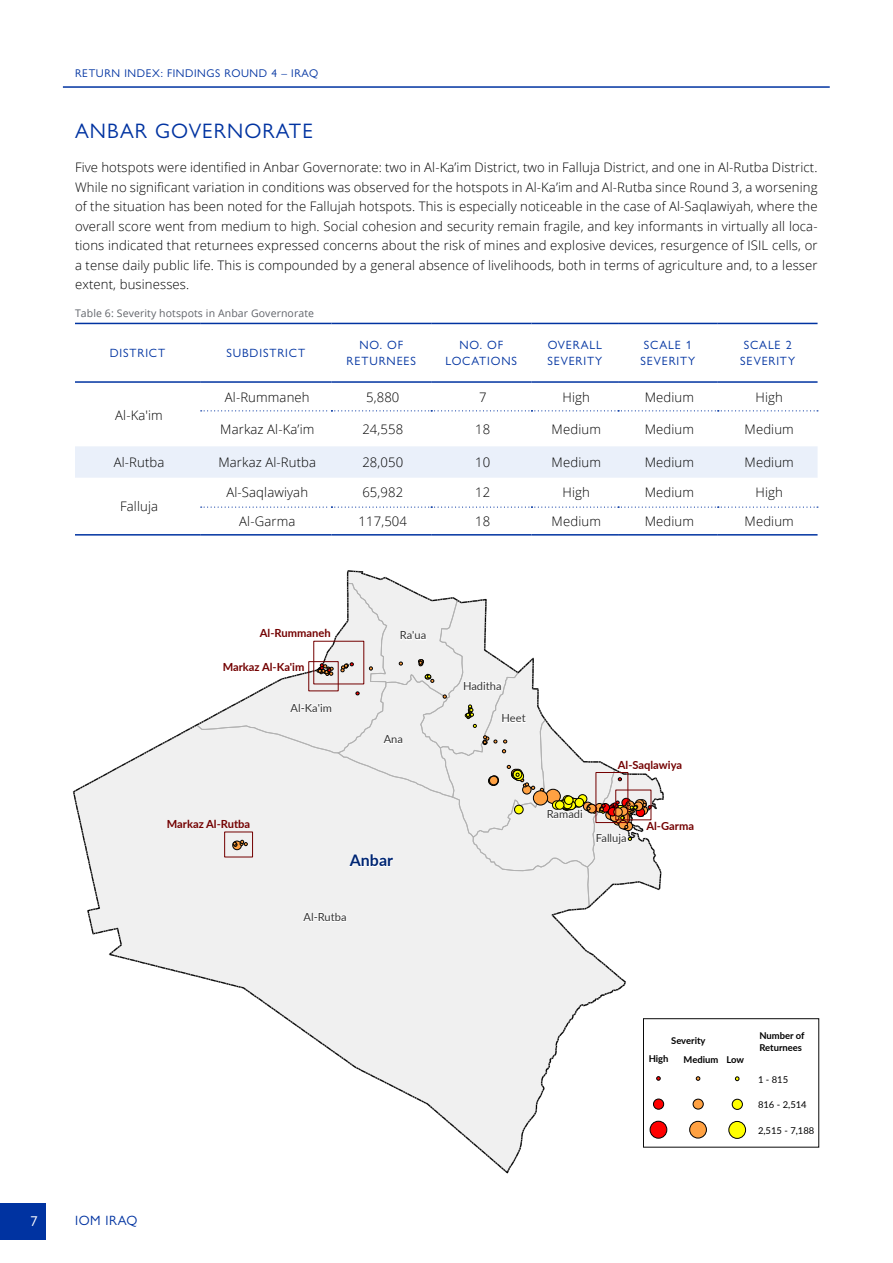
<style>
.page{position:relative;width:893px;height:1263px;background:#fff}
.page>*{position:absolute;margin:0;border:0;box-sizing:border-box;transform-origin:0 0}
.t1{font:21px "Gill Sans Nova";letter-spacing:.05em;color:#0033a1}
.t2{font:700 15.9px "Lato";color:#002673}
.t3{font:14.25px "Gill Sans Nova";color:#fff}
.t4{font:13.5px "Gill Sans Nova";letter-spacing:.04em;color:#0033a1}
.t5{font:300 13.2px/19.5px "Open Sans";letter-spacing:.01em;color:#000;text-align:justify}
.t6{font:12px/16.5px "Gill Sans Nova";letter-spacing:.07em;color:#0033a1}
.t7{font:11.25px "Gill Sans Nova";letter-spacing:.05em;color:#0033a1}
.t8{font:700 11.1px "Lato";color:#730000}
.t9{font:11.1px "Lato";color:#343434}
.t10{font:10.5px "Open Sans";letter-spacing:.01em;color:#61646a}
.t11{font:700 9.45px/11.2px "Lato";color:#000}
.t12{font:9.45px "Lato";color:#000}
</style>
<div class="page">
<div style="left:0;top:1203px;width:46px;height:36px;background:#0033a1"></div>
<hr style="left:63px;top:87px;width:767px;height:1px;background:#0033a1">
<svg style="left:73px;top:571px;width:747px;height:602px"></svg>
<div style="left:732px;top:1099px;width:10px;height:10px;background:#ff0;border-radius:50%"></div>
<div style="left:732px;top:1099px;width:11px;height:11px;border:1px solid #000;border-radius:50%"></div>
<div style="left:729px;top:1121px;width:17px;height:17px;background:#ff0;border-radius:50%"></div>
<div style="left:728px;top:1121px;width:18px;height:18px;border:1px solid #000;border-radius:50%"></div>
<div style="left:643px;top:1018px;width:176px;height:129px;border:1px solid #0a0a0a"></div>
<svg style="left:200px;top:382px;width:618px;height:30px"></svg>
<div style="left:75px;top:446px;width:743px;height:32px;background:#eaf0fa"></div>
<hr style="left:75px;top:323px;width:125px;height:1px;background:#0033a1">
<hr style="left:200px;top:323px;width:131px;height:1px;background:#0033a1">
<hr style="left:75px;top:381px;width:125px;height:2px;background:#0033a1">
<hr style="left:200px;top:381px;width:131px;height:2px;background:#0033a1">
<hr style="left:75px;top:534px;width:125px;height:2px;background:#0033a1">
<hr style="left:331px;top:323px;width:100px;height:1px;background:#0033a1">
<hr style="left:431px;top:323px;width:100px;height:1px;background:#0033a1">
<hr style="left:531px;top:323px;width:87px;height:1px;background:#0033a1">
<hr style="left:618px;top:323px;width:100px;height:1px;background:#0033a1">
<hr style="left:718px;top:323px;width:99px;height:1px;background:#0033a1">
<hr style="left:331px;top:381px;width:100px;height:2px;background:#0033a1">
<hr style="left:431px;top:381px;width:100px;height:2px;background:#0033a1">
<hr style="left:531px;top:381px;width:87px;height:2px;background:#0033a1">
<hr style="left:618px;top:381px;width:100px;height:2px;background:#0033a1">
<hr style="left:718px;top:381px;width:99px;height:2px;background:#0033a1">
<hr style="left:200px;top:534px;width:131px;height:2px;background:#0033a1">
<hr style="left:331px;top:534px;width:100px;height:2px;background:#0033a1">
<hr style="left:431px;top:534px;width:100px;height:2px;background:#0033a1">
<hr style="left:531px;top:534px;width:87px;height:2px;background:#0033a1">
<hr style="left:618px;top:534px;width:100px;height:2px;background:#0033a1">
<hr style="left:718px;top:534px;width:99px;height:2px;background:#0033a1">
<svg style="left:201px;top:410px;width:617px;height:1px"></svg>
<svg style="left:200px;top:506px;width:618px;height:29px"></svg>
<p class="t7" style="left:75px;top:67px;width:245px">RETURN INDEX: FINDINGS ROUND 4 – IRAQ</p>
<h1 class="t1" style="left:75px;top:118px;width:239px">ANBAR GOVERNORATE</h1>
<p class="t5" style="left:75px;top:157px;width:744px">Five hotspots were identified in Anbar Governorate: two in Al-Ka’im District, two in Falluja District, and one in Al-Rutba District.<br>While no significant variation in conditions was observed for the hotspots in Al-Ka’im and Al-Rutba since Round 3, a worsening of the situation has been noted for the Fallujah hotspots. This is especially noticeable in the case of Al-Saqlawiyah, where the overall score went from medium to high. Social cohesion and security remain fragile, and key informants in virtually all loca&shy;tions indicated that returnees expressed concerns about the risk of mines and explosive devices, resurgence of ISIL cells, or a tense daily public life. This is compounded by a general absence of livelihoods, both in terms of agriculture and, to a lesser extent, businesses.</p>
<p class="t10" style="left:75px;top:306px;width:241px">Table 6: Severity hotspots in Anbar Governorate</p>
<p class="t6" style="left:110px;top:345px;width:57px">DISTRICT</p>
<p class="t6" style="left:226px;top:345px;width:80px">SUBDISTRICT</p>
<p class="t6" style="left:347px;top:336px;width:71px;text-align:center">NO. OF<br>RETURNEES</p>
<p class="t6" style="left:446px;top:336px;width:73px;text-align:center">NO. OF<br>LOCATIONS</p>
<p class="t6" style="left:547px;top:336px;width:56px">OVERALL<br>SEVERITY</p>
<p class="t6" style="left:640px;top:336px;width:56px">SCALE 1<br>SEVERITY</p>
<p class="t6" style="left:740px;top:336px;width:56px">SCALE 2<br>SEVERITY</p>
<p class="t5" style="left:115px;top:405px;width:49px">Al-Ka'im</p>
<p class="t5" style="left:225px;top:387px;width:86px">Al-Rummaneh</p>
<p class="t5" style="left:366px;top:387px;width:35px">5,880</p>
<p class="t5" style="left:479px;top:387px;width:9px">7</p>
<p class="t5" style="left:563px;top:387px;width:29px">High</p>
<p class="t5" style="left:645px;top:387px;width:51px">Medium</p>
<p class="t5" style="left:755px;top:387px;width:29px">High</p>
<p class="t5" style="left:220px;top:419px;width:96px">Markaz Al-Ka’im</p>
<p class="t5" style="left:362px;top:419px;width:42px">24,558</p>
<p class="t5" style="left:475px;top:419px;width:17px">18</p>
<p class="t5" style="left:552px;top:419px;width:51px">Medium</p>
<p class="t5" style="left:645px;top:419px;width:51px">Medium</p>
<p class="t5" style="left:744px;top:419px;width:51px">Medium</p>
<p class="t5" style="left:114px;top:452px;width:52px">Al-Rutba</p>
<p class="t5" style="left:218px;top:452px;width:99px">Markaz Al-Rutba</p>
<p class="t5" style="left:362px;top:452px;width:42px">28,050</p>
<p class="t5" style="left:475px;top:452px;width:17px">10</p>
<p class="t5" style="left:552px;top:452px;width:51px">Medium</p>
<p class="t5" style="left:645px;top:452px;width:51px">Medium</p>
<p class="t5" style="left:744px;top:452px;width:51px">Medium</p>
<p class="t5" style="left:120px;top:496px;width:39px">Falluja</p>
<p class="t5" style="left:226px;top:482px;width:83px">Al-Saqlawiyah</p>
<p class="t5" style="left:362px;top:482px;width:42px">65,982</p>
<p class="t5" style="left:475px;top:482px;width:17px">12</p>
<p class="t5" style="left:563px;top:482px;width:29px">High</p>
<p class="t5" style="left:645px;top:482px;width:51px">Medium</p>
<p class="t5" style="left:755px;top:482px;width:29px">High</p>
<p class="t5" style="left:239px;top:511px;width:58px">Al-Garma</p>
<p class="t5" style="left:359px;top:511px;width:50px">117,504</p>
<p class="t5" style="left:475px;top:511px;width:17px">18</p>
<p class="t5" style="left:552px;top:511px;width:51px">Medium</p>
<p class="t5" style="left:645px;top:511px;width:51px">Medium</p>
<p class="t5" style="left:744px;top:511px;width:51px">Medium</p>
<p class="t8" style="left:260px;top:625px;width:72px">Al-Rummaneh</p>
<p class="t8" style="left:223px;top:658px;width:83px">Markaz Al-Ka'im</p>
<p class="t9" style="left:291px;top:700px;width:43px">Al-Ka'im</p>
<p class="t9" style="left:400px;top:627px;width:28px">Ra'ua</p>
<p class="t9" style="left:384px;top:731px;width:21px">Ana</p>
<p class="t8" style="left:167px;top:816px;width:85px">Markaz Al-Rutba</p>
<p class="t2" style="left:350px;top:849px;width:45px">Anbar</p>
<p class="t9" style="left:304px;top:909px;width:45px">Al-Rutba</p>
<p class="t9" style="left:463px;top:678px;width:40px">Haditha</p>
<p class="t9" style="left:502px;top:710px;width:26px">Heet</p>
<p class="t8" style="left:618px;top:756px;width:66px">Al-Saqlawiya</p>
<p class="t9" style="left:547px;top:806px;width:38px">Ramadi</p>
<p class="t9" style="left:596px;top:830px;width:32px">Falluja</p>
<p class="t8" style="left:646px;top:818px;width:49px">Al-Garma</p>
<p class="t3" style="left:31px;top:1212px;width:9px">7</p>
<p class="t4" style="left:75px;top:1212px;width:64px">IOM IRAQ</p>
<p class="t11" style="left:671px;top:1035px;width:36px">Severity</p>
<p class="t11" style="left:759px;top:1030px;width:47px">Number of<br>Returnees</p>
<p class="t11" style="left:649px;top:1052px;width:21px">High</p>
<p class="t11" style="left:684px;top:1053px;width:62px">Medium Low</p>
<p class="t12" style="left:758px;top:1072px;width:32px">1 - 815</p>
<p class="t12" style="left:758px;top:1098px;width:50px">816 - 2,514</p>
<p class="t12" style="left:758px;top:1123px;width:58px">2,515 - 7,188</p>
</div>
